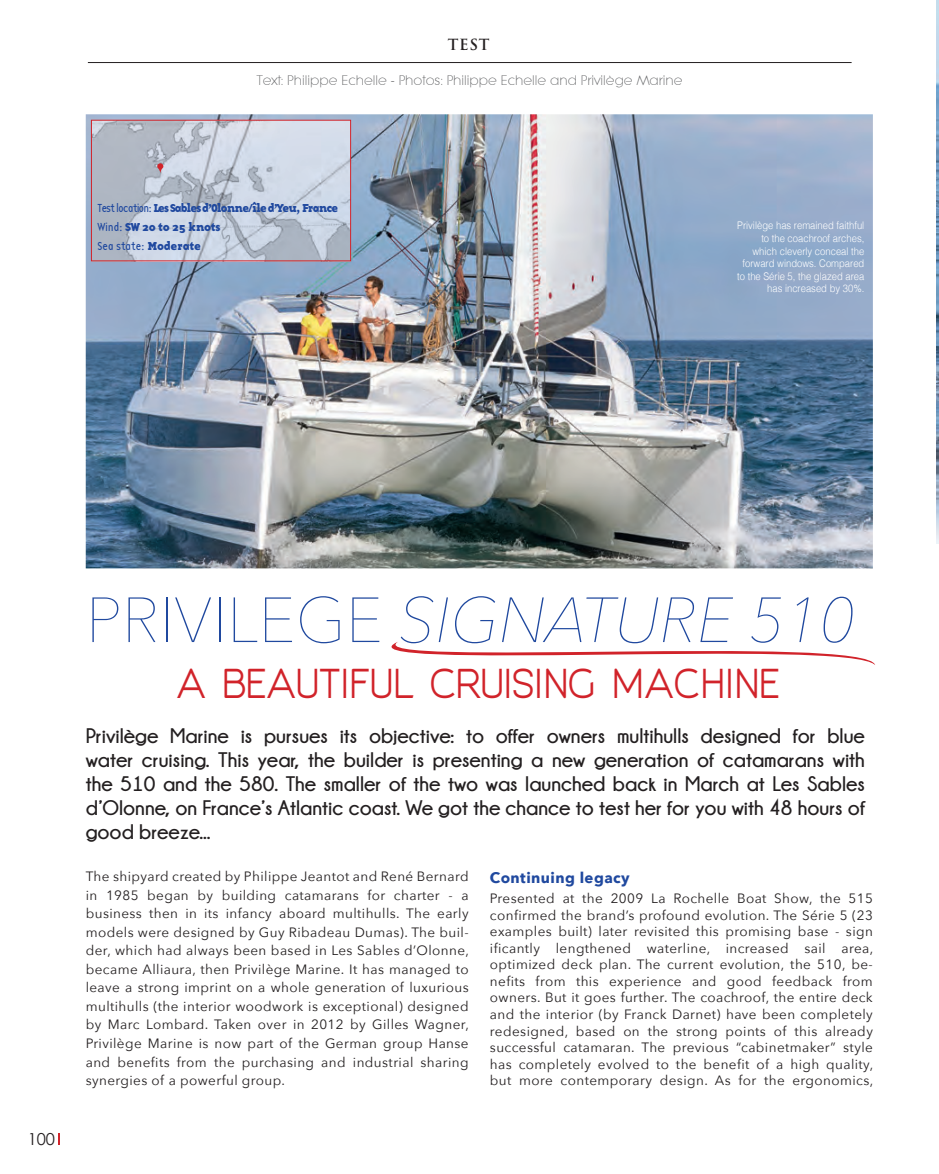
<style>
.page{position:relative;width:939px;height:1174px;background:#fff}
.page>*{position:absolute;margin:0;border:0;box-sizing:border-box;transform-origin:0 0}
.t1{font:italic 200 63px "Avenir Next";color:#20499f}
.t2{font:39px "Giorgio";color:#d1232a;scale:.91 1}
.t3{font:700 21px/24px "Champagne&Limousines";color:#231f20;text-align:justify}
.t4{font:16.5px "Century Gothic";color:#231f20}
.t5{font:700 15px "Avenir Next";letter-spacing:.03em;color:#20499f}
.t6{font:700 15px "Trajan Pro";color:#231f20}
.t7{font:13.5px/18.6px "Avenir Next";letter-spacing:.03em;color:#231f20;text-align:justify}
.t8{font:300 13.5px "Litera";color:#57585a}
.t9{font:12px/18.6px "Base Twelve Serif B";letter-spacing:-.08em;color:#20499f}
.t10{font:12px "Base Twelve Sans";letter-spacing:-.03em;color:#20499f}
.t11{font:300 10.5px/12.6px "Helvetica";color:#fff;text-align:right;scale:.9 1}
.s1{font-family:"Base Twelve Sans"}
.s2{font-family:"Base Twelve Serif B"}
.s3{font-style:normal}
</style>
<div class="page">
<img style="left:86px;top:114px;width:786px;height:454px">
<svg style="left:58px;top:1134px;width:2px;height:11px"></svg>
<hr style="left:88px;top:62px;width:763px;height:1px;background:#231f20">
<img style="left:936px;top:2px;width:2px;height:542px">
<img style="left:93px;top:122px;width:256px;height:137px">
<svg style="left:157px;top:163px;width:6px;height:10px"></svg>
<div style="left:91px;top:120px;width:260px;height:141px;border:1px solid #d1232a"></div>
<svg style="left:391px;top:642px;width:484px;height:23px"></svg>
<p class="t6" style="left:447px;top:35px;width:43px">TEST</p>
<p class="t8" style="left:257px;top:73px;width:427px">Text: Philippe Echelle - Photos: Philippe Echelle and Privilège Marine</p>
<p class="t9" style="left:97px;top:198px;width:242px"><span class="s1">Test location:</span> Les Sables d’Olonne/île d’Yeu, France<br><span class="s1">Wind:</span> SW 20 to 25 knots</p>
<p class="t10" style="left:97px;top:238px;width:105px">Sea state: <span class="s2">Moderate</span></p>
<p class="t11" style="left:737px;top:219px;width:143px">Privilège has remained faithful to the coachroof arches, which cleverly conceal the forward windows. Compared to the Série 5, the glazed area has increased by 30%.</p>
<p class="t4" style="left:28px;top:1127px;width:29px">100</p>
<h1 class="t1" style="left:86px;top:567px;width:769px"><span class="s3">PRIVILEGE</span> SIGNATURE 510</h1>
<h2 class="t2" style="left:176px;top:659px;width:664px">A BEAUTIFUL CRUISING MACHINE</h2>
<p class="t3" style="left:86px;top:723px;width:780px">Privilège Marine is pursues its objective: to offer owners multihulls designed for blue water cruising. This year, the builder is presenting a new generation of catamarans with the 510 and the 580. The smaller of the two was launched back in March at Les Sables d’Olonne, on France’s Atlantic coast. We got the chance to test her for you with 48 hours of good breeze...</p>
<p class="t7" style="left:86px;top:866px;width:385px">The shipyard created by Philippe Jeantot and René Bernard in 1985 began by building catamarans for charter - a business then in its infancy aboard multihulls. The early models were designed by Guy Ribadeau Dumas). The buil&shy;der, which had always been based in Les Sables d’Olonne, became Alliaura, then Privilège Marine. It has managed to leave a strong imprint on a whole generation of luxurious multihulls (the interior woodwork is exceptional) designed by Marc Lombard. Taken over in 2012 by Gilles Wagner, Privilège Marine is now part of the German group Hanse and benefits from the purchasing and industrial sharing synergies of a powerful group.</p>
<p class="t5" style="left:490px;top:864px;width:141px">Continuing legacy</p>
<p class="t7" style="left:490px;top:890px;width:385px;line-height:16.5px">Presented at the 2009 La Rochelle Boat Show, the 515 confirmed the brand’s profound evolution. The Série 5 (23 examples built) later revisited this promising base - sign ificantly lengthened waterline, increased sail area, optimized deck plan. The current evolution, the 510, be&shy;nefits from this experience and good feedback from owners. But it goes further. The coachroof, the entire deck and the interior (by Franck Darnet) have been completely redesigned, based on the strong points of this already successful catamaran. The previous “cabinetmaker” style has completely evolved to the benefit of a high quality, but more contemporary design. As for the ergonomics,</p>
</div>
